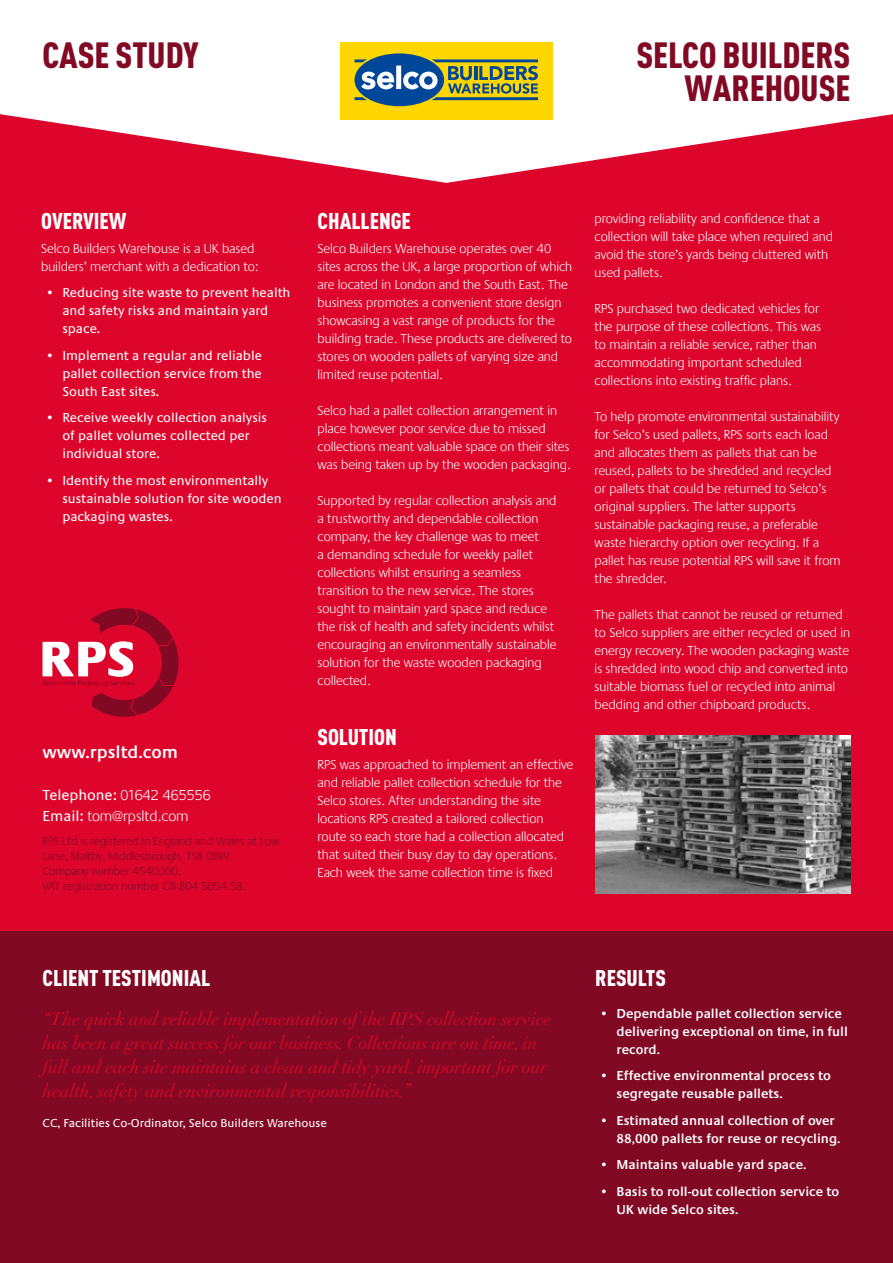
<style>
.page{position:relative;width:893px;height:1263px;background:#dd052b}
.page>*{position:absolute;margin:0;border:0;box-sizing:border-box;transform-origin:0 0}
.t1{font:900 36px/33px "DIN Cond";color:#820924;text-align:right}
.t2{font:900 22.5px "DIN Cond";color:#fff}
.t3{font:italic 18px/24px "Didot";color:#dd052b}
.t4{font:600 18px "Praxis EF";color:#fff}
.t5{font:300 15px/21px "Praxis EF";color:#fff}
.t6{font:300 13.5px/18px "Praxis EF";color:#fff}
.t7{font:13.5px/18px "Praxis EF";color:#fff}
.t8{font:600 13.5px/18px "Praxis EF";color:#fff}
.t9{font:300 12px/15px "Praxis EF";color:#820924}
.t10{font:12px "Praxis EF";color:#fff}
.s1{font-weight:400}
</style>
<div class="page">
<svg style="left:0;top:0;width:893px;height:183px;fill:#fff"></svg>
<div style="left:0;top:931px;width:893px;height:332px;background:#820924"></div>
<svg style="left:43px;top:608px;width:136px;height:109px"></svg>
<div style="left:340px;top:43px;width:213px;height:77px;background:#ffd600"></div>
<div style="left:354px;top:53px;width:90px;height:53px;background:#004799;border-radius:50%"></div>
<svg style="left:355px;top:59px;width:183px;height:41px"></svg>
<img style="left:595px;top:736px;width:255px;height:157px">
<h1 class="t1" style="left:43px;top:38px;width:158px">CASE STUDY</h1>
<h1 class="t1" style="left:636px;top:38px;width:215px">SELCO BUILDERS<br>WAREHOUSE</h1>
<h2 class="t2" style="left:41px;top:207px;width:87px">OVERVIEW</h2>
<p class="t6" style="left:41px;top:240px;width:219px">Selco Builders Warehouse is a UK based builders’ merchant with a dedication to:</p>
<p class="t7" style="left:62px;top:284px;width:230px;text-indent:-17px">• Reducing site waste to prevent health and safety risks and maintain yard space.</p>
<p class="t7" style="left:62px;top:346px;width:201px;text-align:justify;text-indent:-17px">• Implement a regular and reliable pallet collection service from the South East sites.</p>
<p class="t7" style="left:62px;top:409px;width:206px;text-indent:-17px">• Receive weekly collection analysis of pallet volumes collected per individual store.</p>
<p class="t7" style="left:62px;top:471px;width:221px;text-indent:-17px">• Identify the most environmentally sustainable solution for site wooden packaging wastes.</p>
<h3 class="t4" style="left:43px;top:742px;width:137px">www.rpsltd.com</h3>
<p class="t5" style="left:43px;top:785px;width:170px"><span class="s1">Telephone:</span> 01642 465556<br><span class="s1">Email:</span> tom@rpsltd.com</p>
<p class="t9" style="left:43px;top:833px;width:238px">RPS Ltd is registered in England and Wales at Low Lane, Maltby, Middlesbrough, TS8 0BW.<br>Company number 4540000.<br>VAT registration number GB 804 5054 58.</p>
<h2 class="t2" style="left:317px;top:207px;width:95px">CHALLENGE</h2>
<p class="t6" style="left:317px;top:240px;width:256px">Selco Builders Warehouse operates over 40 sites across the UK, a large proportion of which are located in London and the South East. The business promotes a convenient store design showcasing a vast range of products for the building trade. These products are delivered to stores on wooden pallets of varying size and limited reuse potential.</p>
<p class="t6" style="left:317px;top:401px;width:255px">Selco had a pallet collection arrangement in place however poor service due to missed collections meant valuable space on their sites was being taken up by the wooden packaging.</p>
<p class="t6" style="left:317px;top:491px;width:241px">Supported by regular collection analysis and a trustworthy and dependable collection company, the key challenge was to meet<br>a demanding schedule for weekly pallet collections whilst ensuring a seamless transition to the new service. The stores sought to maintain yard space and reduce the risk of health and safety incidents whilst encouraging an environmentally sustainable solution for the waste wooden packaging collected.</p>
<h2 class="t2" style="left:317px;top:723px;width:81px">SOLUTION</h2>
<p class="t6" style="left:317px;top:756px;width:257px">RPS was approached to implement an effective and reliable pallet collection schedule for the Selco stores. After understanding the site locations RPS created a tailored collection route so each store had a collection allocated that suited their busy day to day operations.<br>Each week the same collection time is fixed</p>
<p class="t6" style="left:595px;top:210px;width:240px">providing reliability and confidence that a collection will take place when required and avoid the store’s yards being cluttered with used pallets.</p>
<p class="t6" style="left:595px;top:300px;width:228px">RPS purchased two dedicated vehicles for the purpose of these collections. This was to maintain a reliable service, rather than accommodating important scheduled collections into existing traffic plans.</p>
<p class="t6" style="left:595px;top:408px;width:248px">To help promote environmental sustainability for Selco’s used pallets, RPS sorts each load and allocates them as pallets that can be reused, pallets to be shredded and recycled or pallets that could be returned to Selco’s original suppliers. The latter supports sustainable packaging reuse, a preferable waste hierarchy option over recycling. If a pallet has reuse potential RPS will save it from the shredder.</p>
<p class="t6" style="left:595px;top:606px;width:257px">The pallets that cannot be reused or returned to Selco suppliers are either recycled or used in energy recovery. The wooden packaging waste is shredded into wood chip and converted into suitable biomass fuel or recycled into animal bedding and other chipboard products.</p>
<h2 class="t2" style="left:43px;top:963px;width:169px">CLIENT TESTIMONIAL</h2>
<p class="t3" style="left:43px;top:1007px;width:510px">“The quick and reliable implementation of the RPS collection service has been a great success for our business. Collections are on time, in full and each site maintains a clean and tidy yard, important for our health, safety and environmental responsibilities.”</p>
<p class="t10" style="left:43px;top:1116px;width:286px">CC, Facilities Co-Ordinator, Selco Builders Warehouse</p>
<h2 class="t2" style="left:595px;top:963px;width:72px">RESULTS</h2>
<p class="t8" style="left:617px;top:1005px;width:233px;text-indent:-17px">• Dependable pallet collection service delivering exceptional on time, in full record.</p>
<p class="t8" style="left:617px;top:1067px;width:216px;text-indent:-17px">• Effective environmental process to segregate reusable pallets.</p>
<p class="t8" style="left:617px;top:1112px;width:225px;text-indent:-17px">• Estimated annual collection of over<br>88,000 pallets for reuse or recycling.</p>
<p class="t8" style="left:600px;top:1156px;width:208px">• Maintains valuable yard space.</p>
<p class="t8" style="left:617px;top:1183px;width:224px;text-indent:-17px">• Basis to roll-out collection service to<br>UK wide Selco sites.</p>
</div>
